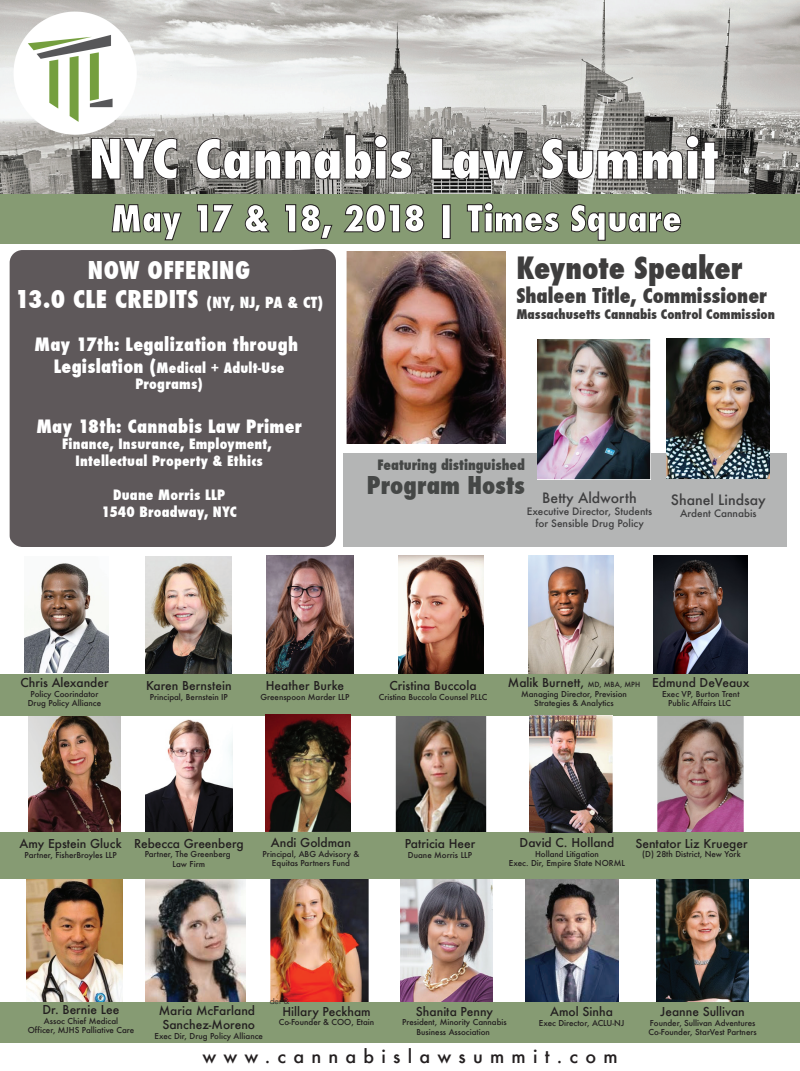
<style>
.page{position:relative;width:800px;height:1071px;background:#fff}
.page>*{position:absolute;margin:0;border:0;box-sizing:border-box;transform-origin:0 0}
.t1{font:800 condensed 54px "Futura";color:#fff}
.t2{font:800 condensed 36px "Futura";color:#fff}
.t3{font:800 condensed 30px "Futura";color:#3e3d3d}
.t4{font:800 condensed 24px/28.8px "Futura";letter-spacing:.015em;color:#fff;text-align:center}
.t5{font:800 condensed 20px "Futura";color:#3e3d3d}
.t6{font:800 condensed 18px "Futura";letter-spacing:.015em;color:#fff}
.t7{font:500 18px "Futura";letter-spacing:.4em;color:#231f20}
.t8{font:800 condensed 14px/16.8px "Futura";letter-spacing:.015em;color:#fff;text-align:center}
.t9{font:500 14px "Futura";color:#3e3e3f}
.t10{font:800 condensed 14px "Futura";color:#454746}
.t11{font:800 condensed 13px "Futura";color:#3e3d3d}
.t12{font:500 12px/14.4px "Futura";color:#231f20;text-align:center}
.t13{font:500 10px/12px "Futura";color:#3e3e3f;text-align:center}
.t14{font:500 8px/9.6px "Futura";color:#231f20;text-align:center}
.t15{font:300 8px "Avenir";color:#231f20}
.s1{font-size:15px}
.s2{font-size:18px}
.s3{font-size:7px}
</style>
<div class="page">
<img style="left:266px;top:555px;width:88px;height:119px">
<div style="left:343px;top:453px;width:444px;height:94px;background:#b4b5b5"></div>
<img style="left:146px;top:557px;width:86px;height:117px">
<img style="left:400px;top:879px;width:92px;height:123px">
<img style="left:395px;top:716px;width:92px;height:116px">
<img style="left:658px;top:716px;width:85px;height:116px">
<img style="left:146px;top:719px;width:86px;height:113px">
<img style="left:29px;top:716px;width:92px;height:116px">
<img style="left:27px;top:879px;width:96px;height:123px">
<img style="left:657px;top:879px;width:92px;height:123px">
<img style="left:526px;top:879px;width:93px;height:123px">
<img style="left:271px;top:879px;width:98px;height:123px">
<img style="left:667px;top:338px;width:103px;height:141px">
<img style="left:146px;top:879px;width:99px;height:123px">
<div style="left:0;top:1002px;width:800px;height:41px;background:#869b73"></div>
<div style="left:0;top:674px;width:800px;height:42px;background:#869b73"></div>
<div style="left:0;top:832px;width:800px;height:47px;background:#869b73"></div>
<img style="left:25px;top:563px;width:83px;height:110px">
<img style="left:537px;top:340px;width:113px;height:140px">
<img style="left:398px;top:555px;width:86px;height:119px">
<img style="left:346px;top:251px;width:160px;height:193px">
<img style="left:653px;top:556px;width:95px;height:118px">
<img style="left:529px;top:555px;width:84px;height:119px">
<img style="left:265px;top:714px;width:86px;height:118px">
<img style="left:529px;top:716px;width:84px;height:116px">
<img style="left:0;top:1px;width:800px;height:193px">
<svg style="left:90px;top:137px;width:88px;height:43px;background:#6b6a66"></svg>
<svg style="left:196px;top:119px;width:217px;height:66px;background:#83817d"></svg>
<svg style="left:431px;top:137px;width:94px;height:48px;background:#787774"></svg>
<svg style="left:541px;top:135px;width:178px;height:45px;background:#767471"></svg>
<div style="left:0;top:194px;width:800px;height:50px;background:#869b73"></div>
<svg style="left:111px;top:204px;width:71px;height:37px"></svg>
<svg style="left:196px;top:204px;width:38px;height:29px"></svg>
<svg style="left:244px;top:204px;width:26px;height:29px"></svg>
<svg style="left:285px;top:204px;width:48px;height:35px"></svg>
<svg style="left:343px;top:204px;width:82px;height:29px"></svg>
<div style="left:442px;top:204px;width:9px;height:35px;border:1px solid #231f20"></div>
<svg style="left:466px;top:202px;width:94px;height:31px"></svg>
<svg style="left:570px;top:204px;width:112px;height:37px"></svg>
<img style="left:11px;top:11px;width:128px;height:127px">
<div style="left:10px;top:249px;width:326px;height:298px;background:#5e585a"></div>
<h1 class="t1" style="left:89px;top:122px;width:632px">NYC Cannabis Law Summit</h1>
<h2 class="t2" style="left:111px;top:194px;width:572px">May 17 &amp; 18, 2018 | Times Square</h2>
<h3 class="t4" style="left:15px;top:256px;width:310px">NOW OFFERING<br>13.0 CLE CREDITS <span class="s1">(NY, NJ, PA &amp; CT)</span></h3>
<h3 class="t6" style="left:35px;top:332px;width:265px">May 17th: Legalization through</h3>
<h3 class="t8" style="left:54px;top:359px;width:232px"><span class="s2">Legislation (</span>Medical + Adult-Use<br>Programs)</h3>
<h3 class="t6" style="left:36px;top:414px;width:267px">May 18th: Cannabis Law Primer</h3>
<h3 class="t8" style="left:62px;top:436px;width:211px">Finance, Insurance, Employment,<br>Intellectual Property &amp; Ethics</h3>
<h3 class="t8" style="left:102px;top:486px;width:137px">Duane Morris LLP<br>1540 Broadway, NYC</h3>
<h3 class="t3" style="left:516px;top:248px;width:228px">Keynote Speaker</h3>
<h3 class="t5" style="left:516px;top:282px;width:252px">Shaleen Title, Commissioner</h3>
<h3 class="t11" style="left:516px;top:305px;width:260px">Massachusetts Cannabis Control Commission</h3>
<h3 class="t10" style="left:377px;top:455px;width:149px">Featuring distinguished</h3>
<h3 class="t9" style="left:367px;top:488px;width:271px"><sup>Program</sup> <sup>Hosts</sup> Betty Aldworth</h3>
<p class="t13" style="left:527px;top:505px;width:127px">Executive Director, Students for Sensible Drug Policy</p>
<h3 class="t9" style="left:671px;top:490px;width:97px">Shanel Lindsay</h3>
<p class="t13" style="left:680px;top:507px;width:78px">Ardent Cannabis</p>
<h3 class="t12" style="left:20px;top:675px;width:90px">Chris Alexander</h3>
<p class="t14" style="left:28px;top:689px;width:75px">Policy Coorindator<br>Drug Policy Alliance</p>
<h3 class="t12" style="left:146px;top:678px;width:87px">Karen Bernstein</h3>
<p class="t14" style="left:150px;top:692px;width:80px">Principal, Bernstein IP</p>
<h3 class="t12" style="left:266px;top:678px;width:80px">Heather Burke</h3>
<p class="t14" style="left:260px;top:692px;width:90px">Greenspoon Marder LLP</p>
<h3 class="t12" style="left:389px;top:678px;width:89px">Cristina Buccola</h3>
<p class="t14" style="left:379px;top:692px;width:110px">Cristina Buccola Counsel PLLC</p>
<h3 class="t12" style="left:508px;top:675px;width:134px">Malik Burnett, <span class="s3">MD, MBA, MPH</span></h3>
<p class="t14" style="left:521px;top:689px;width:107px">Managing Director, Prevision<br>Strategies &amp; Analytics</p>
<h3 class="t12" style="left:652px;top:675px;width:99px">Edmund DeVeaux</h3>
<p class="t14" style="left:662px;top:689px;width:79px">Exec VP, Burton Trent<br>Public Affairs LLC</p>
<h3 class="t12" style="left:20px;top:836px;width:104px">Amy Epstein Gluck</h3>
<p class="t14" style="left:25px;top:850px;width:94px">Partner, FisherBroyles LLP</p>
<h3 class="t12" style="left:134px;top:836px;width:111px">Rebecca Greenberg</h3>
<p class="t14" style="left:145px;top:849px;width:87px">Partner, The Greenberg<br>Law Firm</p>
<h3 class="t12" style="left:271px;top:835px;width:82px">Andi Goldman</h3>
<p class="t14" style="left:263px;top:849px;width:98px">Principal, ABG Advisory &amp;<br>Equitas Partners Fund</p>
<h3 class="t12" style="left:405px;top:836px;width:72px">Patricia Heer</h3>
<p class="t14" style="left:408px;top:850px;width:66px">Duane Morris LLP</p>
<h3 class="t12" style="left:520px;top:835px;width:96px">David C. Holland</h3>
<p class="t14" style="left:509px;top:849px;width:118px">Holland Litigation<br>Exec. Dir, Empire State NORML</p>
<h3 class="t12" style="left:635px;top:836px;width:114px">Sentator Liz Krueger</h3>
<p class="t14" style="left:642px;top:849px;width:100px">(D) 28th District, New York</p>
<h3 class="t12" style="left:43px;top:1002px;width:78px">Dr. Bernie Lee</h3>
<p class="t14" style="left:28px;top:1016px;width:108px">Assoc Chief Medical<br>Officer, MJHS Palliative Care</p>
<p class="t15" style="left:270px;top:997px;width:21px">der &amp;</p>
<h3 class="t12" style="left:159px;top:1003px;width:98px">Maria McFarland<br>Sanchez-Moreno</h3>
<p class="t14" style="left:155px;top:1031px;width:110px">Exec Dir, Drug Policy Alliance</p>
<h3 class="t12" style="left:282px;top:1004px;width:90px">Hillary Peckham</h3>
<p class="t14" style="left:279px;top:1017px;width:97px">Co-Founder &amp; COO, Etain</p>
<h3 class="t12" style="left:416px;top:1004px;width:78px">Shanita Penny</h3>
<p class="t14" style="left:402px;top:1017px;width:106px">President, Minority Cannabis<br>Business Association</p>
<h3 class="t12" style="left:550px;top:1004px;width:64px">Amol Sinha</h3>
<p class="t14" style="left:539px;top:1018px;width:87px">Exec Director, ACLU-NJ</p>
<h3 class="t7" style="left:202px;top:1044px;width:417px">www.cannabislawsummit.com</h3>
<h3 class="t12" style="left:660px;top:1004px;width:86px">Jeanne Sullivan</h3>
<p class="t14" style="left:649px;top:1018px;width:110px;text-align:left">Founder, Sullivan Adventures<br>Co-Founder, StarVest Partners</p>
</div>
